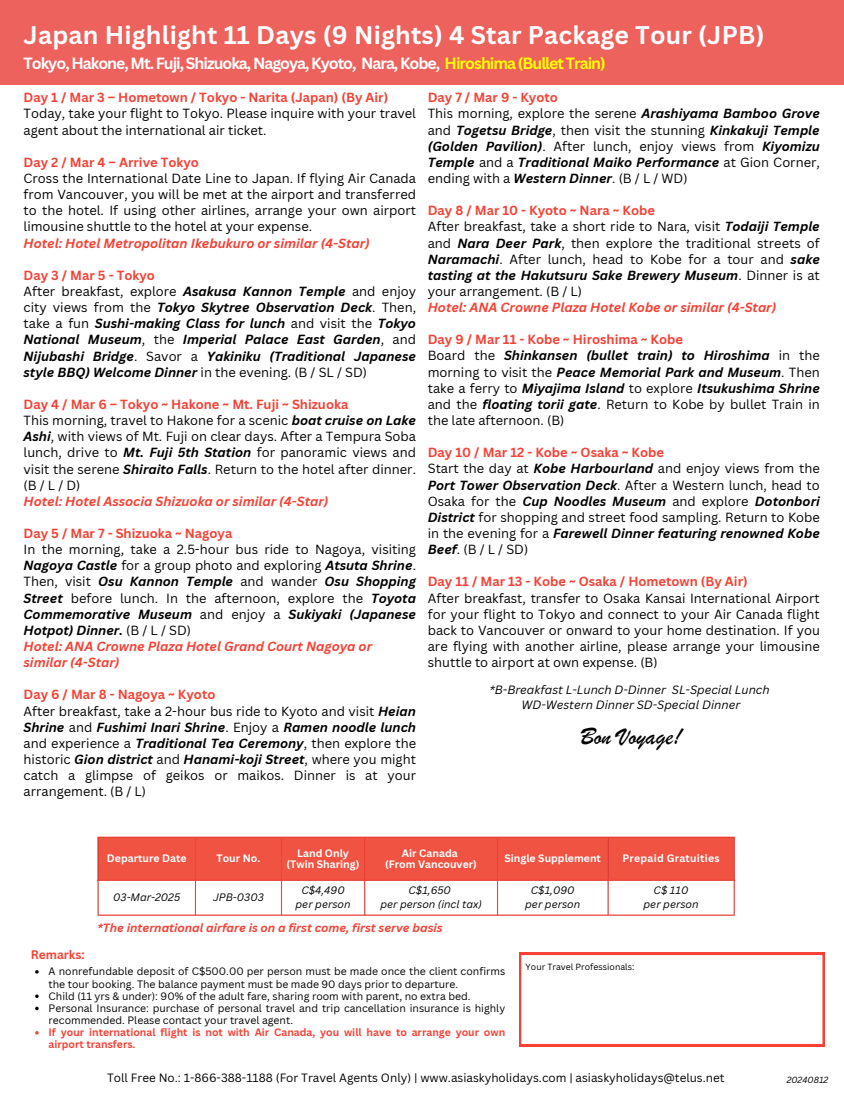
<style>
.page{position:relative;width:844px;height:1100px;background:#fff}
.page>*{position:absolute;margin:0;border:0;box-sizing:border-box;transform-origin:0 0}
.t1{font:25.05px "Brush Script";color:#000}
.t2{font:700 24.75px "Canva Sans";letter-spacing:.01em;color:#fff}
.t3{font:700 15.75px "Canva Sans";letter-spacing:-.065em;color:#fff}
.t4{font:12.9px/16px "Canva Sans";color:#000}
.t5{font:italic 700 12.9px/16px "Canva Sans";color:#000}
.t6{font:700 12px "Canva Sans";color:#f64135}
.t7{font:11.7px "Canva Sans";color:#000}
.t8{font:italic 11.7px/14.7px "Canva Sans";color:#000;text-align:center}
.t9{font:italic 700 11.7px "Canva Sans";color:#f64135}
.t10{font:10.5px/12.1px "Canva Sans";color:#000}
.t11{font:italic 10.5px "Canva Sans";color:#000}
.t12{font:700 10.5px/12.1px "Canva Sans";color:#f64135}
.t13{font:700 10.5px "Canva Sans";color:#fff}
.t14{font:700 10.5px "Canva Sans";letter-spacing:.02em;color:#fff}
.t15{font:8.7px "Canva Sans";color:#000}
.t16{font:italic 8.7px "Canva Sans";color:#000}
.s1{color:#ff0}
.s2{font-weight:700;color:#f64135}
.s3{font-weight:700;font-style:italic;color:#f64135}
.s4{font-style:normal;color:#f64135}
.s5{font-weight:400;font-style:normal}
.s6{font-weight:700;font-style:italic}
</style>
<div class="page">
<div style="left:0;top:0;width:844px;height:84px;background:#ee625d"></div>
<svg style="left:519px;top:952px;width:305px;height:93px"></svg>
<div style="left:99px;top:837px;width:634px;height:42px;background:#f05342"></div>
<hr style="left:97px;top:837px;width:2px;height:77px;background:#f64135">
<hr style="left:195px;top:837px;width:1px;height:77px;background:#f64135">
<hr style="left:281px;top:837px;width:1px;height:77px;background:#f64135">
<hr style="left:364px;top:837px;width:1px;height:77px;background:#f64135">
<hr style="left:497px;top:837px;width:1px;height:77px;background:#f64135">
<hr style="left:607px;top:837px;width:1px;height:77px;background:#f64135">
<hr style="left:733px;top:837px;width:2px;height:77px;background:#f64135">
<hr style="left:97px;top:836px;width:638px;height:1px;background:#f64135">
<hr style="left:97px;top:879px;width:638px;height:1px;background:#f64135">
<hr style="left:97px;top:914px;width:638px;height:1px;background:#f64135">
<svg style="left:35px;top:970px;width:4px;height:3px"></svg>
<svg style="left:35px;top:1031px;width:4px;height:3px"></svg>
<p class="t2" style="left:24px;top:17px;width:742px">Japan Highlight 11 Days (9 Nights) 4 Star Package Tour (JPB)</p>
<p class="t3" style="left:24px;top:52px;width:584px">Tokyo, Hakone, Mt. Fuji, Shizuoka, Nagoya, Kyoto, Nara, Kobe, <span class="s1">Hiroshima (Bullet Train)</span></p>
<p class="t4" style="left:24px;top:89px;width:394px"><span class="s2">Day 1 / Mar 3 – Hometown / Tokyo - Narita (Japan) (By Air)<br></span>Today, take your flight to Tokyo. Please inquire with your travel agent about the international air ticket.</p>
<p class="t4" style="left:24px;top:154px;width:394px"><span class="s2">Day 2 / Mar 4 – Arrive Tokyo<br></span>Cross the International Date Line to Japan. If flying Air Canada from Vancouver, you will be met at the airport and transferred to the hotel. If using other airlines, arrange your own airport limousine shuttle to the hotel at your expense.<br><span class="s3">Hotel: Hotel Metropolitan Ikebukuro or similar (4-Star)</span></p>
<p class="t5" style="left:24px;top:267px;width:394px"><span class="s4">Day 3 / Mar 5 - Tokyo<br></span><span class="s5">After breakfast, explore</span> Asakusa Kannon Temple <span class="s5">and enjoy city views from the</span> Tokyo Skytree Observation Deck<span class="s5">. Then, take a fun</span> Sushi-making Class for lunch <span class="s5">and visit the</span> Tokyo National Museum<span class="s5">, the</span> Imperial Palace East Garden<span class="s5">, and </span>Nijubashi Bridge<span class="s5">. Savor a</span> Yakiniku (Traditional Japanese style BBQ) Welcome Dinner <span class="s5">in the evening. (B / SL / SD)</span></p>
<p class="t4" style="left:24px;top:396px;width:394px"><span class="s2">Day 4 / Mar 6 – Tokyo ~ Hakone ~ Mt. Fuji ~ Shizuoka<br></span>This morning, travel to Hakone for a scenic <span class="s6">boat cruise on Lake Ashi</span>, with views of Mt. Fuji on clear days. After a Tempura Soba lunch, drive to <span class="s6">Mt. Fuji 5th Station</span> for panoramic views and visit the serene <span class="s6">Shiraito Falls</span>. Return to the hotel after dinner. (B / L / D)<br><span class="s3">Hotel: Hotel Associa Shizuoka or similar (4-Star)</span></p>
<p class="t4" style="left:24px;top:525px;width:394px"><span class="s2">Day 5 / Mar 7 - Shizuoka ~ Nagoya<br></span>In the morning, take a 2.5-hour bus ride to Nagoya, visiting <span class="s6">Nagoya Castle</span> for a group photo and exploring <span class="s6">Atsuta Shrine</span>.<br>Then, visit <span class="s6">Osu Kannon Temple</span> and wander <span class="s6">Osu Shopping Street</span> before lunch. In the afternoon, explore the <span class="s6">Toyota Commemorative Museum</span> and enjoy a <span class="s6">Sukiyaki (Japanese Hotpot) Dinner.</span> (B / L / SD)<br><span class="s3">Hotel: ANA Crowne Plaza Hotel Grand Court Nagoya or similar (4-Star)</span></p>
<p class="t4" style="left:24px;top:686px;width:394px"><span class="s2">Day 6 / Mar 8 - Nagoya ~ Kyoto<br></span>After breakfast, take a 2-hour bus ride to Kyoto and visit <span class="s6">Heian Shrine</span> and <span class="s6">Fushimi Inari Shrine</span>. Enjoy a <span class="s6">Ramen noodle lunch </span>and experience a <span class="s6">Traditional Tea Ceremony</span>, then explore the historic <span class="s6">Gion district</span> and <span class="s6">Hanami-koji Street</span>, where you might catch a glimpse of geikos or maikos. Dinner is at your arrangement. (B / L)</p>
<p class="t5" style="left:428px;top:89px;width:393px"><span class="s4">Day 7 / Mar 9 - Kyoto<br></span><span class="s5">This morning, explore the serene</span> Arashiyama Bamboo Grove <span class="s5">and</span> Togetsu Bridge<span class="s5">, then visit the stunning</span> Kinkakuji Temple (Golden Pavilion)<span class="s5">. After lunch, enjoy views from</span> Kiyomizu Temple <span class="s5">and a</span> Traditional Maiko Performance <span class="s5">at Gion Corner, ending with a</span> Western Dinner<span class="s5">. (B / L / WD)</span></p>
<p class="t4" style="left:428px;top:202px;width:394px"><span class="s2">Day 8 / Mar 10 - Kyoto ~ Nara ~ Kobe<br></span>After breakfast, take a short ride to Nara, visit <span class="s6">Todaiji Temple </span>and <span class="s6">Nara Deer Park</span>, then explore the traditional streets of <span class="s6">Naramachi</span>. After lunch, head to Kobe for a tour and <span class="s6">sake tasting at the Hakutsuru Sake Brewery Museum</span>. Dinner is at your arrangement. (B / L)<br><span class="s3">Hotel: ANA Crowne Plaza Hotel Kobe or similar (4-Star)</span></p>
<p class="t4" style="left:428px;top:331px;width:394px"><span class="s2">Day 9 / Mar 11 - Kobe ~ Hiroshima ~ Kobe<br></span>Board the <span class="s6">Shinkansen (bullet train) to Hiroshima</span> in the morning to visit the <span class="s6">Peace Memorial Park and Museum</span>. Then take a ferry to <span class="s6">Miyajima Island</span> to explore <span class="s6">Itsukushima Shrine </span>and the <span class="s6">floating torii gate</span>. Return to Kobe by bullet Train in the late afternoon. (B)</p>
<p class="t4" style="left:428px;top:444px;width:393px"><span class="s2">Day 10 / Mar 12 - Kobe ~ Osaka ~ Kobe<br></span>Start the day at <span class="s6">Kobe Harbourland</span> and enjoy views from the <span class="s6">Port Tower Observation Deck</span>. After a Western lunch, head to Osaka for the <span class="s6">Cup Noodles Museum</span> and explore <span class="s6">Dotonbori District</span> for shopping and street food sampling. Return to Kobe in the evening for a <span class="s6">Farewell Dinner featuring renowned Kobe Beef</span>. (B / L / SD)</p>
<p class="t4" style="left:428px;top:573px;width:393px"><span class="s2">Day 11 / Mar 13 - Kobe ~ Osaka / Hometown (By Air)<br></span>After breakfast, transfer to Osaka Kansai International Airport for your flight to Tokyo and connect to your Air Canada flight back to Vancouver or onward to your home destination. If you are flying with another airline, please arrange your limousine shuttle to airport at own expense. (B)</p>
<p class="t8" style="left:489px;top:682px;width:282px">*B-Breakfast L-Lunch D-Dinner SL-Special Lunch<br>WD-Western Dinner SD-Special Dinner</p>
<p class="t1" style="left:580px;top:721px;width:103px">Bon Voyage!</p>
<h1 class="t13" style="left:107px;top:850px;width:81px">Departure Date</h1>
<h3 class="t13" style="left:216px;top:850px;width:45px">Tour No.</h3>
<h5 class="t13" style="left:297px;top:845px;width:53px">Land Only</h5>
<h5 class="t13" style="left:287px;top:856px;width:74px">(Twin Sharing)</h5>
<h5 class="t11" style="left:113px;top:889px;width:68px">03-Mar-2025</h5>
<h5 class="t11" style="left:213px;top:889px;width:52px">JPB-0303</h5>
<h5 class="t11" style="left:301px;top:882px;width:45px">C$4,490</h5>
<h5 class="t11" style="left:296px;top:896px;width:56px">per person</h5>
<h5 class="t13" style="left:402px;top:845px;width:57px">Air Canada</h5>
<h5 class="t13" style="left:385px;top:856px;width:93px">(From Vancouver)</h5>
<h5 class="t13" style="left:504px;top:850px;width:98px">Single Supplement</h5>
<h5 class="t14" style="left:622px;top:850px;width:99px">Prepaid Gratuities</h5>
<h5 class="t11" style="left:408px;top:882px;width:44px">C$1,650</h5>
<h5 class="t11" style="left:380px;top:896px;width:103px">per person (incl tax)</h5>
<h2 class="t11" style="left:531px;top:882px;width:45px">C$1,090</h2>
<p class="t11" style="left:525px;top:896px;width:56px">per person</p>
<p class="t11" style="left:653px;top:882px;width:36px">C$ 110</p>
<p class="t11" style="left:643px;top:896px;width:56px">per person</p>
<p class="t6" style="left:31px;top:945px;width:55px">Remarks:</p>
<h5 class="t9" style="left:97px;top:919px;width:347px">*The international airfare is on a first come, first serve basis</h5>
<p class="t10" style="left:49px;top:964px;width:458px">A nonrefundable deposit of C$500.00 per person must be made once the client confirms the tour booking. The balance payment must be made 90 days prior to departure.</p>
<p class="t10" style="left:49px;top:989px;width:423px">Child (11 yrs &amp; under): 90% of the adult fare, sharing room with parent, no extra bed.</p>
<h4 class="t10" style="left:49px;top:1001px;width:458px">Personal Insurance: purchase of personal travel and trip cancellation insurance is highly recommended. Please contact your travel agent.</h4>
<h4 class="t12" style="left:49px;top:1025px;width:458px">If your international flight is not with Air Canada, you will have to arrange your own airport transfers.</h4>
<p class="t15" style="left:525px;top:960px;width:110px">Your Travel Professionals:</p>
<p class="t7" style="left:107px;top:1069px;width:619px">Toll Free No.: 1-866-388-1188 (For Travel Agents Only) | www.asiaskyholidays.com | asiaskyholidays@telus.net</p>
<p class="t16" style="left:787px;top:1073px;width:43px">20240812</p>
</div>
